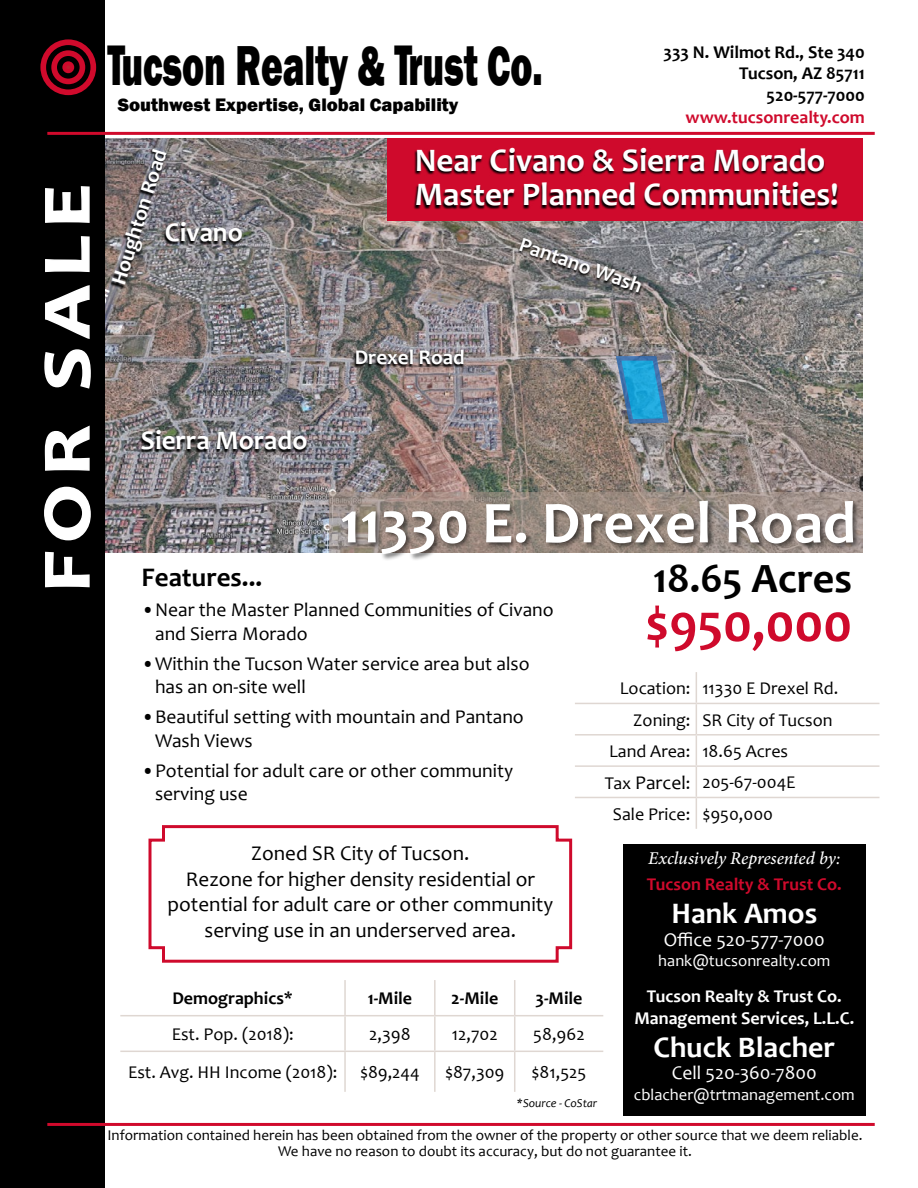
<style>
.page{position:relative;width:918px;height:1188px;background:#fff}
.page>*{position:absolute;margin:0;border:0;box-sizing:border-box;transform-origin:0 0}
.t1{font:700 60px "Candara";color:#fff}
.t2{font:800 57.75px "Franklin Gothic";color:#000;scale:.64 1}
.t3{font:700 54px "Candara";color:#cf0a2c}
.t4{font:700 42px "Candara";color:#000}
.t5{font:700 33px/34.5px "Candara";color:#fff}
.t6{font:700 30px "Candara";color:#fff}
.t7{font:700 27px "Candara";color:#fff}
.t8{font:700 27px "Candara";color:#000}
.t9{font:21px/25.5px "Candara";color:#000;text-align:center}
.t10{font:700 21px "Candara";color:#fff}
.t11{font:19.5px/23.4px "Candara";color:#000}
.t12{font:19.5px "Candara";color:#fff}
.t13{font:800 18.6px "Franklin Gothic";color:#000}
.t14{font:18px "Candara";color:#000}
.t15{font:700 18px/21.6px "Candara";color:#000;text-align:right}
.t16{font:700 18px/21.6px "Candara";color:#fff;text-align:center}
.t17{font:700 18px "Candara";color:#cf0a2c}
.t18{font:italic 500 18px "Minion Pro";letter-spacing:-.01em;color:#fff}
.t19{font:16.5px "Candara";color:#fff}
.t20{font:15px/15.6px "Candara";color:#000;text-align:center}
.t21{font:italic 12px "Candara";color:#000}
.s1{font-size:58.8px}
.s2{font-size:57.9px}
.s3{font-size:19.5px}
</style>
<div class="page">
<img style="left:104px;top:138px;width:759px;height:415px">
<svg style="left:613px;top:353px;width:58px;height:72px;background:#4e91b4"></svg>
<div style="left:388px;top:138px;width:475px;height:82px;background:#cf0a2c"></div>
<svg style="left:329px;top:492px;width:534px;height:61px;background:#9d8f87"></svg>
<hr style="left:696px;top:672px;width:1px;height:31px;background:#dfd7d2">
<hr style="left:575px;top:703px;width:121px;height:1px;background:#dfd7d2">
<hr style="left:696px;top:703px;width:184px;height:1px;background:#dfd7d2">
<hr style="left:696px;top:704px;width:1px;height:30px;background:#dfd7d2">
<hr style="left:575px;top:734px;width:121px;height:2px;background:#dfd7d2">
<hr style="left:696px;top:734px;width:184px;height:2px;background:#dfd7d2">
<svg style="left:696px;top:736px;width:1px;height:29px"></svg>
<hr style="left:575px;top:765px;width:121px;height:2px;background:#dfd7d2">
<hr style="left:696px;top:765px;width:184px;height:2px;background:#dfd7d2">
<hr style="left:696px;top:767px;width:1px;height:30px;background:#dfd7d2">
<hr style="left:575px;top:797px;width:121px;height:1px;background:#dfd7d2">
<hr style="left:696px;top:797px;width:184px;height:1px;background:#dfd7d2">
<hr style="left:696px;top:798px;width:1px;height:31px;background:#dfd7d2">
<svg style="left:414px;top:148px;width:425px;height:62px"></svg>
<svg style="left:517px;top:238px;width:126px;height:58px;background:#737273"></svg>
<svg style="left:109px;top:148px;width:59px;height:142px;background:#736c6e"></svg>
<svg style="left:354px;top:350px;width:111px;height:18px;background:#5a5454"></svg>
<svg style="left:163px;top:223px;width:80px;height:22px;background:#5d5b5e"></svg>
<svg style="left:139px;top:431px;width:169px;height:23px;background:#5a585b"></svg>
<div style="left:341px;top:500px;width:520px;height:61px;background:#000;opacity:.52"></div>
<hr style="left:344px;top:980px;width:2px;height:35px;background:#dfd7d2">
<hr style="left:434px;top:980px;width:2px;height:35px;background:#dfd7d2">
<hr style="left:514px;top:980px;width:1px;height:35px;background:#dfd7d2">
<hr style="left:120px;top:1015px;width:225px;height:1px;background:#dfd7d2">
<hr style="left:345px;top:1015px;width:90px;height:1px;background:#dfd7d2">
<hr style="left:344px;top:1016px;width:2px;height:35px;background:#dfd7d2">
<hr style="left:435px;top:1015px;width:80px;height:1px;background:#dfd7d2">
<hr style="left:434px;top:1016px;width:2px;height:35px;background:#dfd7d2">
<hr style="left:515px;top:1015px;width:88px;height:1px;background:#dfd7d2">
<hr style="left:514px;top:1016px;width:1px;height:35px;background:#dfd7d2">
<hr style="left:120px;top:1051px;width:225px;height:1px;background:#dfd7d2">
<hr style="left:345px;top:1051px;width:90px;height:1px;background:#dfd7d2">
<hr style="left:344px;top:1052px;width:2px;height:40px;background:#dfd7d2">
<hr style="left:435px;top:1051px;width:80px;height:1px;background:#dfd7d2">
<hr style="left:434px;top:1052px;width:2px;height:40px;background:#dfd7d2">
<hr style="left:515px;top:1051px;width:88px;height:1px;background:#dfd7d2">
<hr style="left:514px;top:1052px;width:1px;height:40px;background:#dfd7d2">
<svg style="left:148px;top:825px;width:425px;height:138px"></svg>
<div style="left:623px;top:845px;width:243px;height:271px;background:#000"></div>
<div style="left:0;top:0;width:104px;height:1188px;background:#000"></div>
<hr style="left:47px;top:132px;width:828px;height:3px;background:#d00a2c">
<hr style="left:47px;top:1123px;width:828px;height:3px;background:#d00a2c">
<div style="left:40px;top:39px;width:56px;height:56px;border:6px solid #d00a2c;border-radius:50%"></div>
<div style="left:51px;top:50px;width:34px;height:34px;border:6px solid #d00a2c;border-radius:50%"></div>
<div style="left:64px;top:63px;width:8px;height:8px;background:#be1e2d;border-radius:50%"></div>
<div style="left:62px;top:61px;width:12px;height:12px;border:4px solid #d00a2c;border-radius:50%"></div>
<svg style="left:44px;top:186px;width:47px;height:402px"></svg>
<h2 class="t2" style="left:107px;top:28px;width:682px"><span class="s1">T</span>ucson <span class="s2">R</span>ealty &amp; <span class="s1">T</span>rust Co.</h2>
<p class="t13" style="left:118px;top:93px;width:342px">Southwest Expertise, Global Capability</p>
<p class="t15" style="left:664px;top:41px;width:203px">333 N. Wilmot Rd., Ste 340<br>Tucson, AZ 85711<br>520-577-7000</p>
<p class="t17" style="left:686px;top:105px;width:181px">www.tucsonrealty.com</p>
<p class="t10" style="left:105px;top:280px;width:143px;rotate:-72deg">Houghton Road</p>
<h3 class="t7" style="left:165px;top:216px;width:80px">Civano</h3>
<h3 class="t7" style="left:141px;top:424px;width:168px">Sierra Morado</h3>
<h3 class="t5" style="left:415px;top:142px;width:425px">Near Civano &amp; Sierra Morado<br>Master Planned Communities!</h3>
<p class="t10" style="left:524px;top:231px;width:130px;rotate:19deg">Pantano Wash</p>
<p class="t10" style="left:355px;top:344px;width:112px">Drexel Road</p>
<h1 class="t1" style="left:340px;top:485px;width:517px">11330 E. Drexel Road</h1>
<h3 class="t8" style="left:142px;top:560px;width:122px">Features...</h3>
<p class="t11" style="left:155px;top:598px;width:400px;text-indent:-13px">•Near the Master Planned Communities of Civano and Sierra Morado</p>
<p class="t11" style="left:155px;top:652px;width:376px;text-indent:-13px">•Within the Tucson Water service area but also has an on-site well</p>
<p class="t11" style="left:155px;top:705px;width:370px;text-indent:-13px">•Beautiful setting with mountain and Pantano<br>Wash Views</p>
<p class="t11" style="left:155px;top:759px;width:360px;text-indent:-13px">•Potential for adult care or other community serving use</p>
<h3 class="t4" style="left:653px;top:552px;width:200px">18.65 Acres</h3>
<h3 class="t3" style="left:645px;top:589px;width:208px">$950,000</h3>
<p class="t14" style="left:620px;top:677px;width:220px">Location: 11330 E Drexel Rd.</p>
<p class="t14" style="left:633px;top:709px;width:201px">Zoning: SR City of Tucson</p>
<p class="t14" style="left:609px;top:740px;width:181px">Land Area: 18.65 Acres</p>
<p class="t14" style="left:605px;top:771px;width:192px">Tax <span class="s3">Parcel</span>: 205-67-004E</p>
<p class="t14" style="left:613px;top:803px;width:162px">Sale Price: $950,000</p>
<p class="t9" style="left:168px;top:840px;width:387px">Zoned SR City of Tucson.<br>Rezone for higher density residential or potential for adult care or other community serving use in an underserved area.</p>
<p class="t18" style="left:648px;top:846px;width:194px">Exclusively Represented by:</p>
<p class="t17" style="left:647px;top:873px;width:196px">Tucson Realty &amp; Trust Co.</p>
<h3 class="t6" style="left:671px;top:894px;width:147px">Hank Amos</h3>
<p class="t12" style="left:664px;top:928px;width:163px">Office 520-577-7000</p>
<p class="t19" style="left:658px;top:950px;width:174px">hank@tucsonrealty.com</p>
<p class="t16" style="left:634px;top:985px;width:221px">Tucson Realty &amp; Trust Co.<br>Management Services, L.L.C.</p>
<h3 class="t6" style="left:654px;top:1028px;width:183px">Chuck Blacher</h3>
<p class="t12" style="left:672px;top:1061px;width:147px">Cell 520-360-7800</p>
<p class="t19" style="left:634px;top:1085px;width:222px">cblacher@trtmanagement.com</p>
<p class="t20" style="left:107px;top:1128px;width:757px">Information contained herein has been obtained from the owner of the property or other source that we deem reliable.<br>We have no reason to doubt its accuracy, but do not guarantee it.</p>
<p class="t15" style="left:172px;top:988px;width:122px">Demographics*</p>
<p class="t15" style="left:368px;top:988px;width:46px">1-Mile</p>
<p class="t15" style="left:451px;top:988px;width:49px">2-Mile</p>
<p class="t15" style="left:536px;top:988px;width:48px">3-Mile</p>
<p class="t14" style="left:172px;top:1023px;width:123px">Est. Pop. (2018):</p>
<p class="t14" style="left:369px;top:1023px;width:43px">2,398</p>
<p class="t14" style="left:452px;top:1023px;width:47px">12,702</p>
<p class="t14" style="left:533px;top:1023px;width:53px">58,962</p>
<p class="t14" style="left:128px;top:1061px;width:211px">Est. Avg. HH Income (2018):</p>
<p class="t14" style="left:360px;top:1061px;width:61px">$89,244</p>
<p class="t14" style="left:445px;top:1061px;width:61px">$87,309</p>
<p class="t14" style="left:532px;top:1061px;width:56px">$81,525</p>
<p class="t21" style="left:517px;top:1095px;width:82px">*Source - CoStar</p>
</div>
